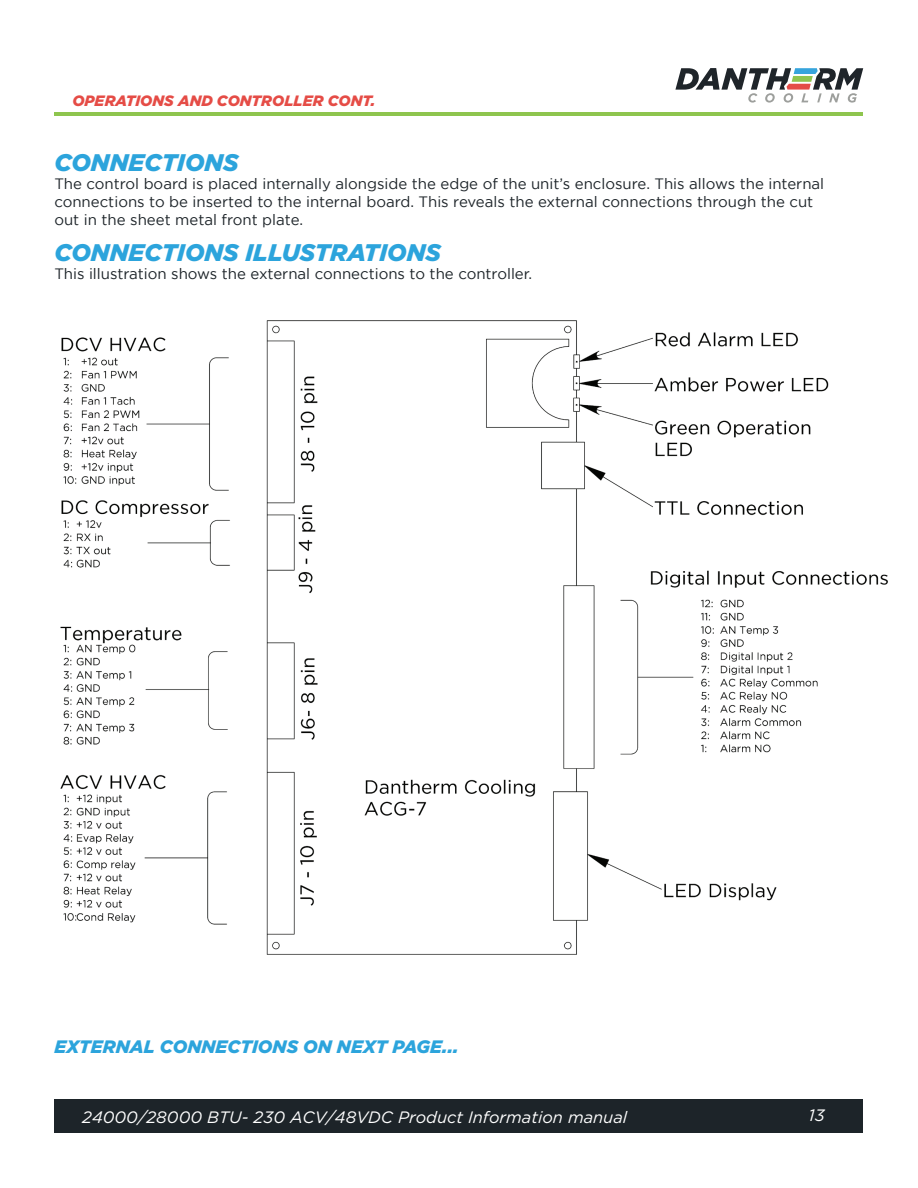
<style>
.page{position:relative;width:918px;height:1188px;background:#fff}
.page>*{position:absolute;margin:0;border:0;box-sizing:border-box;transform-origin:0 0}
.t1{font:italic 900 24px "Gotham";color:#2ca4dc}
.t2{font:italic 900 18px "Gotham";color:#2ca4dc}
.t3{font:italic 16.5px "Gotham";color:#fff}
.t4{font:15px/18px "Gotham";color:#1d2429}
.t5{font:italic 900 15px "Gotham";color:#e54c46}
</style>
<div class="page">
<div style="left:55px;top:1099px;width:808px;height:33px;background:#1d2429"></div>
<svg style="left:675px;top:68px;width:188px;height:35px"></svg>
<img style="left:60px;top:320px;width:828px;height:635px">
<hr style="left:55px;top:113px;width:808px;height:3px;background:#8ec54e">
<p class="t5" style="left:72px;top:90px;width:305px">OPERATIONS AND CONTROLLER CONT.</p>
<h1 class="t1" style="left:54px;top:146px;width:186px">CONNECTIONS</h1>
<p class="t4" style="left:54px;top:175px;width:771px">The control board is placed internally alongside the edge of the unit’s enclosure. This allows the internal connections to be inserted to the internal board. This reveals the external connections through the cut out in the sheet metal front plate.</p>
<h1 class="t1" style="left:54px;top:236px;width:388px">CONNECTIONS ILLUSTRATIONS</h1>
<p class="t4" style="left:54px;top:265px;width:479px">This illustration shows the external connections to the controller.</p>
<p class="t2" style="left:54px;top:1035px;width:406px">EXTERNAL CONNECTIONS ON NEXT PAGE...</p>
<p class="t3" style="left:82px;top:1106px;width:547px">24000/28000 BTU- 230 ACV/48VDC Product Information manual</p>
<p class="t3" style="left:809px;top:1105px;width:17px">13</p>
</div>
